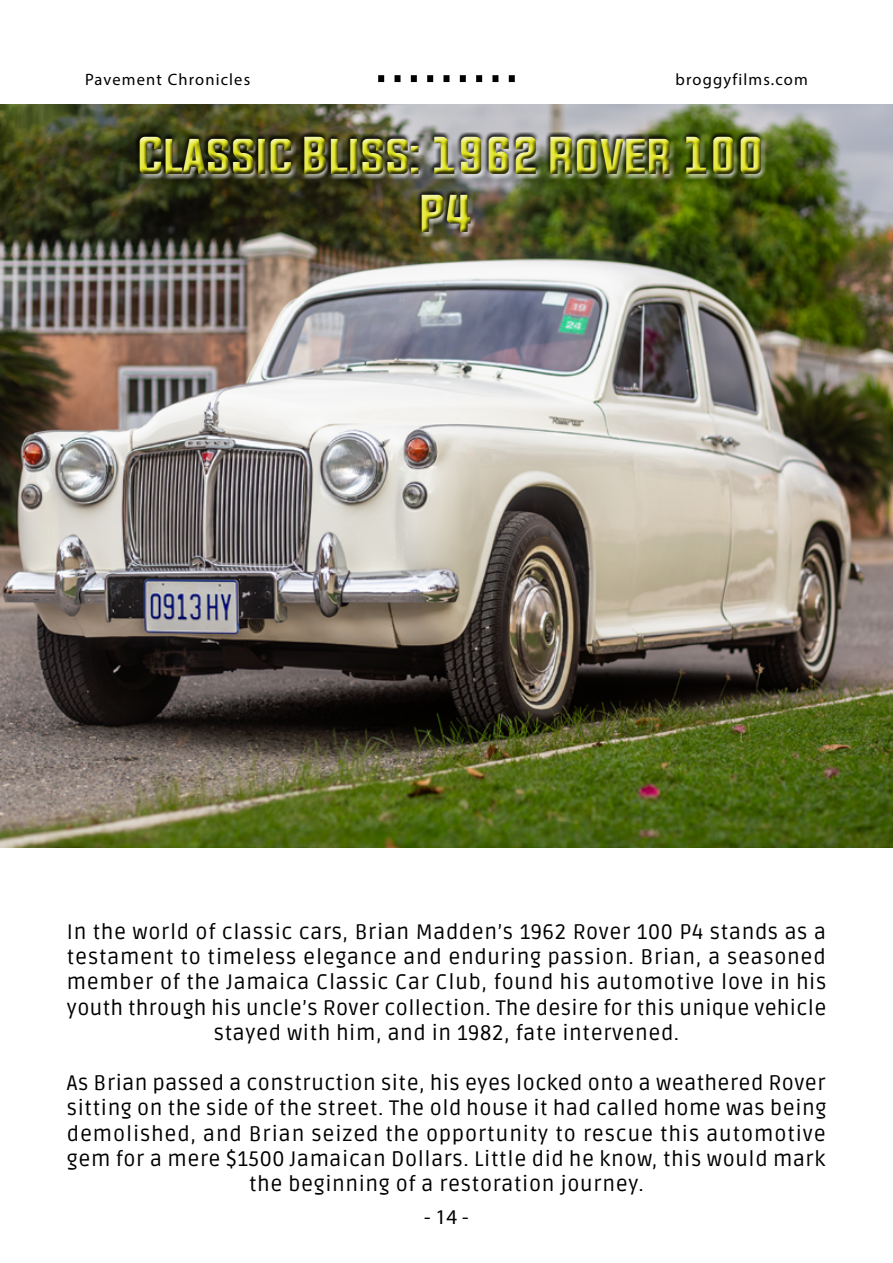
<style>
.page{position:relative;width:893px;height:1263px;background:#fff}
.page>*{position:absolute;margin:0;border:0;box-sizing:border-box;transform-origin:0 0}
.t1{font:45px/58.5px "Evogria";letter-spacing:-.03em;color:#e0e31c;text-align:center}
.t2{font:21px/25.2px "Ruda";letter-spacing:.03em;color:#000;text-align:center}
.t3{font:21px "Myriad Pro";color:#000}
.t4{font:16.5px "Myriad Pro";letter-spacing:.07em;color:#000}
.t5{font:16.5px "Myriad Pro";letter-spacing:.07em;color:#000101}
</style>
<div class="page">
<img style="left:0;top:105px;width:893px;height:742px">
<div style="left:142px;top:138px;width:638px;height:112px;background:#000;opacity:.24"></div>
<div style="left:134px;top:131px;width:631px;height:104px;background:#fff;opacity:.75"></div>
<div style="left:136px;top:135px;width:630px;height:102px;background:#000;opacity:.75"></div>
<div style="left:378px;top:75px;width:6px;height:7px;background:#000"></div>
<div style="left:509px;top:75px;width:6px;height:7px;background:#000"></div>
<div style="left:460px;top:75px;width:6px;height:7px;background:#000"></div>
<div style="left:492px;top:75px;width:6px;height:7px;background:#000"></div>
<div style="left:443px;top:75px;width:6px;height:7px;background:#000"></div>
<div style="left:411px;top:75px;width:6px;height:7px;background:#000"></div>
<div style="left:476px;top:75px;width:6px;height:7px;background:#000"></div>
<div style="left:427px;top:75px;width:6px;height:7px;background:#000"></div>
<div style="left:395px;top:75px;width:6px;height:7px;background:#000"></div>
<p class="t4" style="left:85px;top:69px;width:167px">Pavement Chronicles</p>
<p class="t5" style="left:676px;top:69px;width:134px">broggyfilms.com</p>
<h1 class="t1" style="left:138px;top:128px;width:628px">CLASSIC BLISS: 1962 ROVER 100<br>P4</h1>
<p class="t2" style="left:67px;top:918px;width:761px">In the world of classic cars, Brian Madden’s 1962 Rover 100 P4 stands as a testament to timeless elegance and enduring passion. Brian, a seasoned member of the Jamaica Classic Car Club, found his automotive love in his youth through his uncle’s Rover collection. The desire for this unique vehicle stayed with him, and in 1982, fate intervened.</p>
<p class="t2" style="left:67px;top:1069px;width:761px">As Brian passed a construction site, his eyes locked onto a weathered Rover sitting on the side of the street. The old house it had called home was being demolished, and Brian seized the opportunity to rescue this automotive gem for a mere $1500 Jamaican Dollars. Little did he know, this would mark the beginning of a restoration journey.</p>
<p class="t3" style="left:424px;top:1203px;width:46px">- 14 -</p>
</div>
